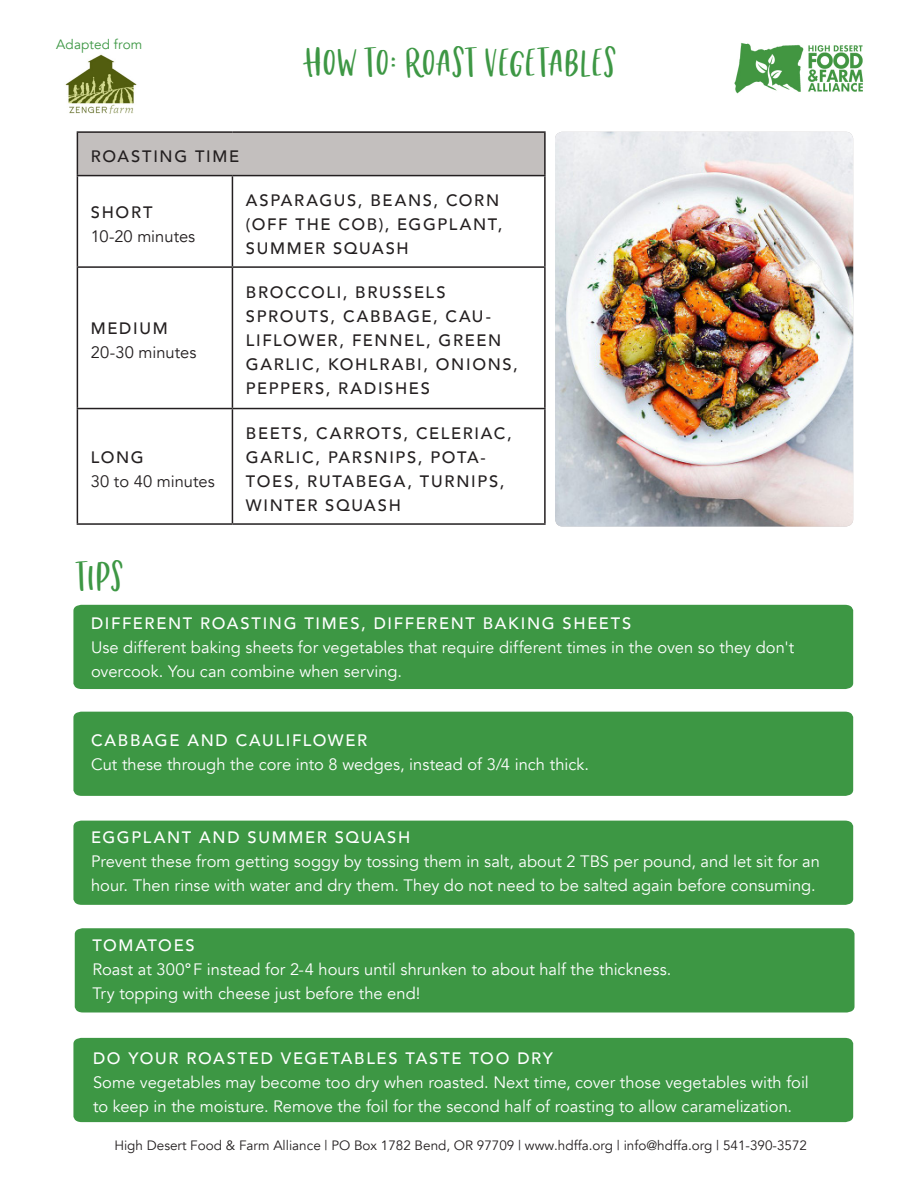
<style>
.page{position:relative;width:918px;height:1188px;background:#fff}
.page>*{position:absolute;margin:0;border:0;box-sizing:border-box;transform-origin:0 0}
.Heading{font:48px "Chinup Buttercup Cutecaps";letter-spacing:.015em;color:#3d9744}
.Subheading{font:16.5px/24px "Avenir";color:#fff}
.Body{font:500 16.5px/24px "Avenir";letter-spacing:.1em;color:#231f20}
.Body-2{font:16.5px "Avenir";color:#231f20}
.t1{font:13.5px "Avenir";color:#231f20}
.t2{font:13.5px "Avenir";letter-spacing:.01em;color:#3d9744}
.s1{font-weight:500}
</style>
<div class="page">
<div style="left:77px;top:132px;width:468px;height:44px;background:#c3bfbe"></div>
<hr style="left:77px;top:176px;width:1px;height:90px;background:#231f20">
<hr style="left:232px;top:176px;width:1px;height:90px;background:#231f20">
<hr style="left:544px;top:176px;width:2px;height:90px;background:#231f20">
<hr style="left:77px;top:266px;width:155px;height:2px;background:#231f20">
<hr style="left:77px;top:268px;width:1px;height:140px;background:#231f20">
<hr style="left:232px;top:266px;width:314px;height:2px;background:#231f20">
<hr style="left:232px;top:268px;width:1px;height:140px;background:#231f20">
<hr style="left:544px;top:268px;width:2px;height:140px;background:#231f20">
<hr style="left:77px;top:408px;width:155px;height:1px;background:#231f20">
<hr style="left:77px;top:409px;width:1px;height:114px;background:#231f20">
<hr style="left:232px;top:408px;width:314px;height:1px;background:#231f20">
<hr style="left:232px;top:409px;width:1px;height:114px;background:#231f20">
<hr style="left:544px;top:409px;width:2px;height:114px;background:#231f20">
<hr style="left:77px;top:523px;width:155px;height:2px;background:#231f20">
<hr style="left:232px;top:523px;width:314px;height:2px;background:#231f20">
<hr style="left:77px;top:131px;width:155px;height:2px;background:#231f20">
<hr style="left:77px;top:133px;width:1px;height:42px;background:#231f20">
<hr style="left:232px;top:131px;width:314px;height:2px;background:#231f20">
<hr style="left:544px;top:133px;width:2px;height:42px;background:#231f20">
<hr style="left:77px;top:175px;width:155px;height:1px;background:#231f20">
<hr style="left:232px;top:175px;width:314px;height:1px;background:#231f20">
<img style="left:65px;top:54px;width:72px;height:60px">
<div style="left:73px;top:605px;width:780px;height:84px;background:#3d9744"></div>
<div style="left:73px;top:712px;width:780px;height:84px;background:#3d9744"></div>
<div style="left:73px;top:821px;width:780px;height:84px;background:#3d9744"></div>
<div style="left:75px;top:928px;width:780px;height:84px;background:#3d9744"></div>
<div style="left:73px;top:1038px;width:780px;height:84px;background:#3d9744"></div>
<img style="left:555px;top:132px;width:298px;height:394px">
<img style="left:734px;top:43px;width:130px;height:51px">
<p class="t2" style="left:56px;top:36px;width:88px">Adapted from</p>
<p class="Body" style="left:91px;top:143px;width:150px">ROASTING TIME</p>
<p class="Heading" style="left:305px;top:37px;width:312px">HOW TO: ROAST VEGETABLES</p>
<p class="Body" style="left:91px;top:199px;width:63px">SHORT</p>
<p class="Body-2" style="left:91px;top:226px;width:106px">10-20 minutes</p>
<p class="Body" style="left:91px;top:315px;width:78px">MEDIUM</p>
<p class="Body-2" style="left:91px;top:343px;width:107px">20-30 minutes</p>
<p class="Body" style="left:91px;top:444px;width:54px">LONG</p>
<p class="Body-2" style="left:91px;top:471px;width:125px">30 to 40 minutes</p>
<p class="Heading" style="left:77px;top:550px;width:47px">TIPS</p>
<p class="Body" style="left:246px;top:187px;width:258px">ASPARAGUS, BEANS, CORN (OFF THE COB), EGGPLANT,<br>SUMMER SQUASH</p>
<p class="Body" style="left:246px;top:279px;width:273px">BROCCOLI, BRUSSELS<br>SPROUTS, CABBAGE, CAU-<br>LIFLOWER, FENNEL, GREEN<br>GARLIC, KOHLRABI, ONIONS,<br>PEPPERS, RADISHES</p>
<p class="Body" style="left:246px;top:420px;width:267px">BEETS, CARROTS, CELERIAC,<br>GARLIC, PARSNIPS, POTA-<br>TOES, RUTABEGA, TURNIPS,<br>WINTER SQUASH</p>
<p class="Subheading" style="left:91px;top:611px;width:705px"><span class="s1">DIFFERENT ROASTING TIMES, DIFFERENT BAKING SHEETS<br></span>Use different baking sheets for vegetables that require different times in the oven so they don't overcook. You can combine when serving.</p>
<p class="Subheading" style="left:91px;top:729px;width:500px"><span class="s1">CABBAGE AND CAULIFLOWER<br></span>Cut these through the core into 8 wedges, instead of 3/4 inch thick.</p>
<p class="Subheading" style="left:91px;top:826px;width:730px"><span class="s1">EGGPLANT AND SUMMER SQUASH<br></span>Prevent these from getting soggy by tossing them in salt, about 2 TBS per pound, and let sit for an hour. Then rinse with water and dry them. They do not need to be salted again before consuming.</p>
<p class="Subheading" style="left:92px;top:933px;width:580px"><span class="s1">TOMATOES<br></span>Roast at 300<span class="s1">°</span>F instead for 2-4 hours until shrunken to about half the thickness.<br>Try topping with cheese just before the end!</p>
<p class="Subheading" style="left:93px;top:1047px;width:717px"><span class="s1">DO YOUR ROASTED VEGETABLES TASTE TOO DRY<br></span>Some vegetables may become too dry when roasted. Next time, cover those vegetables with foil to keep in the moisture. Remove the foil for the second half of roasting to allow caramelization.</p>
<p class="t1" style="left:114px;top:1138px;width:694px">High Desert Food &amp; Farm Alliance | PO Box 1782 Bend, OR 97709 | www.hdffa.org | info@hdffa.org | 541-390-3572</p>
</div>
